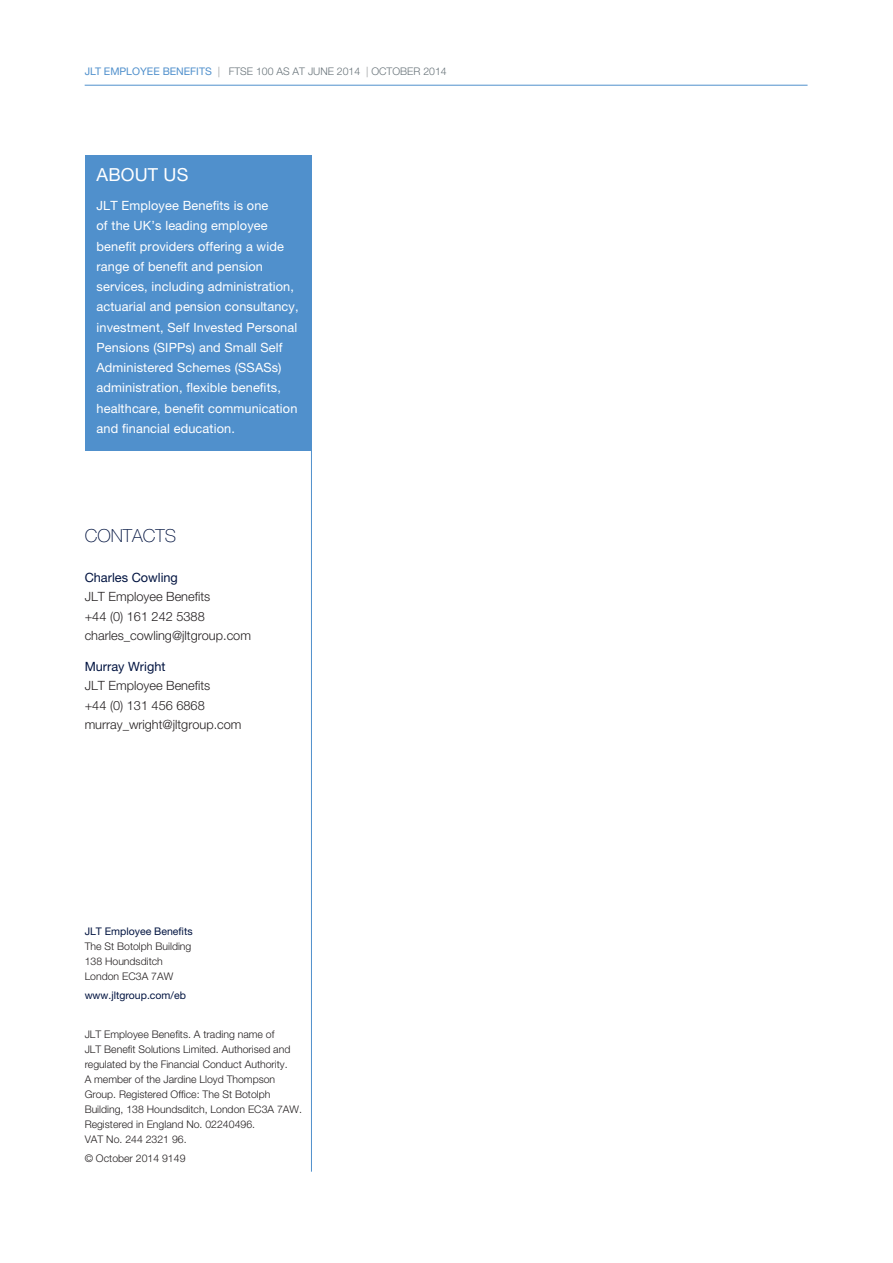
<style>
.page{position:relative;width:893px;height:1263px;background:#fff}
.page>*{position:absolute;margin:0;border:0;box-sizing:border-box;transform-origin:0 0}
.t1{font:100 18px "Helvetica Neue LT Std";color:#001340}
.t2{font:18px "Helvetica Neue LT Std";color:#fff}
.t3{font:12.75px/20.2px "Helvetica Neue LT Std";letter-spacing:.01em;color:#fff}
.t4{font:300 12.75px/19.5px "Helvetica Neue LT Std";color:#231f20}
.t5{font:12.75px "Helvetica Neue LT Std";color:#001340}
.t6{font:300 10.5px/15px "Helvetica Neue LT Std";color:#231f20}
.t7{font:10.5px "Helvetica Neue LT Std";color:#001340}
.t8{font:300 10.5px "Helvetica Neue LT Std";color:#687379}
.t9{font:10.5px "Helvetica Neue LT Std";color:#5090cc}
.s1{color:#939598}
</style>
<div class="page">
<div style="left:85px;top:155px;width:227px;height:296px;background:#5090cc"></div>
<hr style="left:311px;top:156px;width:1px;height:1016px;background:#5090cc">
<hr style="left:85px;top:85px;width:723px;height:1px;background:#5090cc">
<p class="t9" style="left:85px;top:65px;width:7px">jlt</p>
<p class="t9" style="left:104px;top:65px;width:8px">empl</p>
<p class="t9" style="left:132px;top:65px;width:16px">oyee</p>
<p class="t9" style="left:163px;top:65px;width:7px">benefits</p>
<p class="t8" style="left:218px;top:65px;width:230px"><span class="s1">|</span> FTSE 100 AS AT JUNE 2014 <span class="s1">|</span> OCTOBER 2014</p>
<h1 class="t2" style="left:97px;top:164px;width:93px">About US</h1>
<p class="t3" style="left:97px;top:195px;width:204px">JLT Employee Benefits is one<br>of the UK’s leading employee benefit providers offering a wide range of benefit and pension services, including administration, actuarial and pension consultancy, investment, Self Invested Personal<br>Pensions (SIPPs) and Small Self<br>Administered Schemes (SSASs) administration, flexible benefits, healthcare, benefit communication and financial education.</p>
<h1 class="t1" style="left:85px;top:526px;width:93px">CONTACTS</h1>
<p class="t5" style="left:85px;top:569px;width:95px">Charles Cowling</p>
<p class="t4" style="left:85px;top:586px;width:168px">JLT Employee Benefits<br>+44 (0) 161 242 5388 charles_cowling@jltgroup.com</p>
<p class="t5" style="left:85px;top:659px;width:82px">Murray Wright</p>
<p class="t4" style="left:85px;top:676px;width:158px">JLT Employee Benefits<br>+44 (0) 131 456 6868 murray_wright@jltgroup.com</p>
<p class="t7" style="left:85px;top:925px;width:109px">JLT Employee Benefits</p>
<p class="t6" style="left:85px;top:939px;width:108px">The St Botolph Building<br>138 Houndsditch<br>London EC3A 7AW</p>
<p class="t7" style="left:85px;top:989px;width:103px">www.jltgroup.com/eb</p>
<p class="t6" style="left:85px;top:1026px;width:219px">JLT Employee Benefits. A trading name of<br>JLT Benefit Solutions Limited. Authorised and regulated by the Financial Conduct Authority.<br>A member of the Jardine Lloyd Thompson Group. Registered Office: The St Botolph Building, 138 Houndsditch, London EC3A 7AW.<br>Registered in England No. 02240496.<br>VAT No. 244 2321 96.</p>
<p class="t6" style="left:85px;top:1151px;width:102px">© October 2014 9149</p>
</div>
